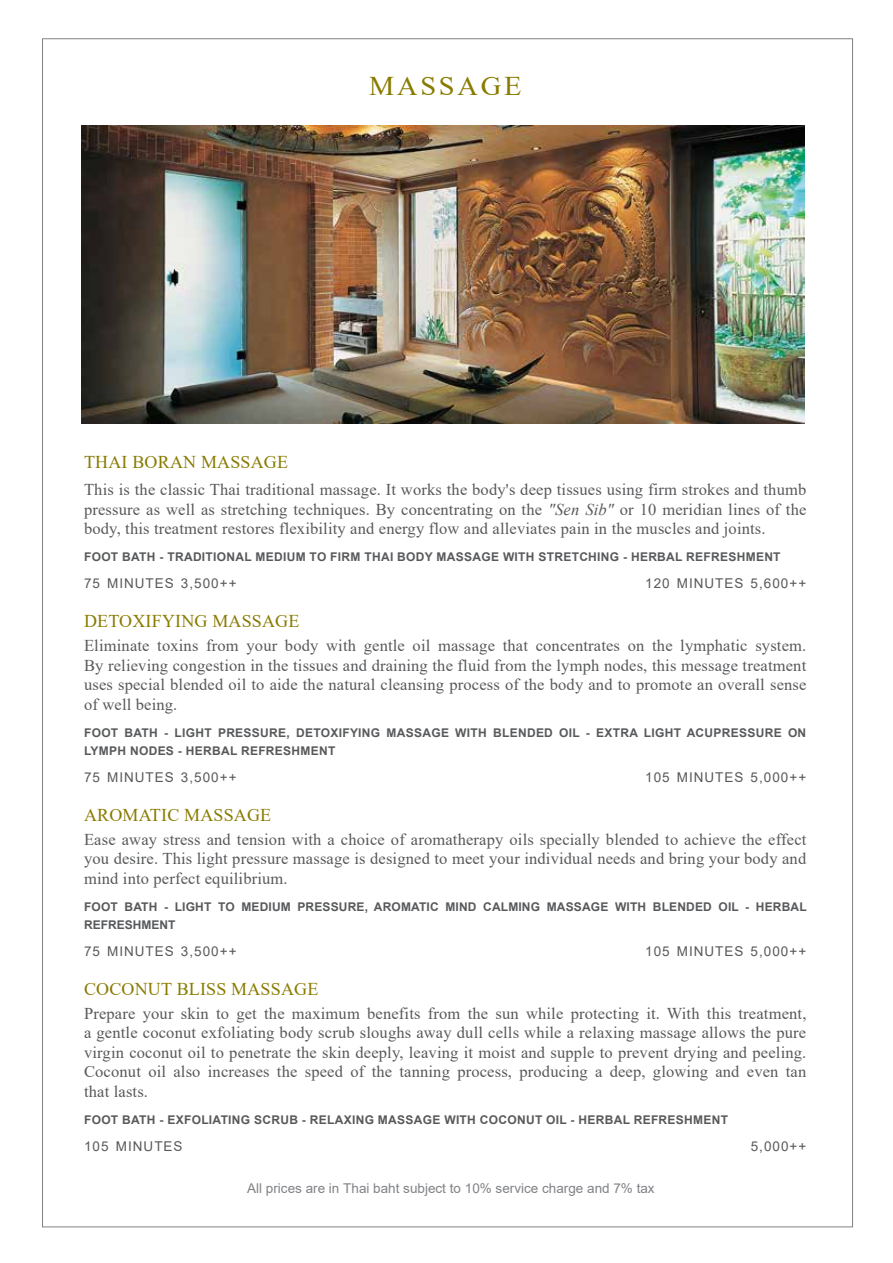
<style>
.page{position:relative;width:893px;height:1263px;background:#fff}
.page>*{position:absolute;margin:0;border:0;box-sizing:border-box;transform-origin:0 0}
.t1{font:27px "Times New Roman";letter-spacing:.1em;color:#897b00;scale:1.05 1}
.t2{font:18px "Times New Roman";letter-spacing:.01em;color:#897b00}
.t3{font:16.5px/19.5px "Times New Roman";letter-spacing:.01em;color:#58595b;text-align:justify}
.t4{font:13.5px "Arial";letter-spacing:.075em;color:#58595b}
.t5{font:13.5px "Arial";color:#808285}
.t6{font:700 12px/18px "Arial";letter-spacing:.025em;color:#58595b}
.s1{font-style:italic}
</style>
<div class="page">
<img style="left:81px;top:126px;width:723px;height:297px">
<h1 class="t1" style="left:369px;top:66px;width:147px">MASSAGE</h1>
<p class="t2" style="left:84px;top:449px;width:206px">THAI BORAN MASSAGE</p>
<p class="t3" style="left:84px;top:479px;width:724px">This is the classic Thai traditional massage. It works the body's deep tissues using firm strokes and thumb pressure as well as stretching techniques. By concentrating on the <span class="s1">"Sen Sib"</span> or 10 meridian lines of the body, this treatment restores flexibility and energy flow and alleviates pain in the muscles and joints.</p>
<p class="t6" style="left:84px;top:548px;width:698px">FOOT BATH - TRADITIONAL MEDIUM TO FIRM THAI BODY MASSAGE WITH STRETCHING - HERBAL REFRESHMENT</p>
<p class="t4" style="left:84px;top:574px;width:154px">75 MINUTES 3,500++</p>
<p class="t4" style="left:645px;top:574px;width:163px">120 MINUTES 5,600++</p>
<p class="t2" style="left:84px;top:608px;width:217px">DETOXIFYING MASSAGE</p>
<p class="t3" style="left:84px;top:635px;width:724px">Eliminate toxins from your body with gentle oil massage that concentrates on the lymphatic system.<br>By relieving congestion in the tissues and draining the fluid from the lymph nodes, this message treatment uses special blended oil to aide the natural cleansing process of the body and to promote an overall sense of well being.</p>
<p class="t6" style="left:84px;top:724px;width:724px">FOOT BATH - LIGHT PRESSURE, DETOXIFYING MASSAGE WITH BLENDED OIL - EXTRA LIGHT ACUPRESSURE ON<br>LYMPH NODES - HERBAL REFRESHMENT</p>
<p class="t4" style="left:84px;top:768px;width:154px">75 MINUTES 3,500++</p>
<p class="t4" style="left:645px;top:768px;width:163px">105 MINUTES 5,000++</p>
<p class="t2" style="left:84px;top:802px;width:189px">AROMATIC MASSAGE</p>
<p class="t3" style="left:84px;top:829px;width:724px">Ease away stress and tension with a choice of aromatherapy oils specially blended to achieve the effect you desire. This light pressure massage is designed to meet your individual needs and bring your body and mind into perfect equilibrium.</p>
<p class="t6" style="left:84px;top:898px;width:724px">FOOT BATH - LIGHT TO MEDIUM PRESSURE, AROMATIC MIND CALMING MASSAGE WITH BLENDED OIL - HERBAL<br>REFRESHMENT</p>
<p class="t4" style="left:84px;top:942px;width:154px">75 MINUTES 3,500++</p>
<p class="t4" style="left:645px;top:942px;width:163px">105 MINUTES 5,000++</p>
<p class="t2" style="left:84px;top:976px;width:236px">COCONUT BLISS MASSAGE</p>
<p class="t3" style="left:84px;top:1003px;width:724px">Prepare your skin to get the maximum benefits from the sun while protecting it. With this treatment, a gentle coconut exfoliating body scrub sloughs away dull cells while a relaxing massage allows the pure virgin coconut oil to penetrate the skin deeply, leaving it moist and supple to prevent drying and peeling.<br>Coconut oil also increases the speed of the tanning process, producing a deep, glowing and even tan that lasts.</p>
<p class="t6" style="left:84px;top:1111px;width:645px">FOOT BATH - EXFOLIATING SCRUB - RELAXING MASSAGE WITH COCONUT OIL - HERBAL REFRESHMENT</p>
<p class="t4" style="left:84px;top:1137px;width:100px">105 MINUTES</p>
<p class="t4" style="left:751px;top:1137px;width:57px">5,000++</p>
<p class="t5" style="left:247px;top:1179px;width:409px">All prices are in Thai baht subject to 10% service charge and 7% tax</p>
</div>
